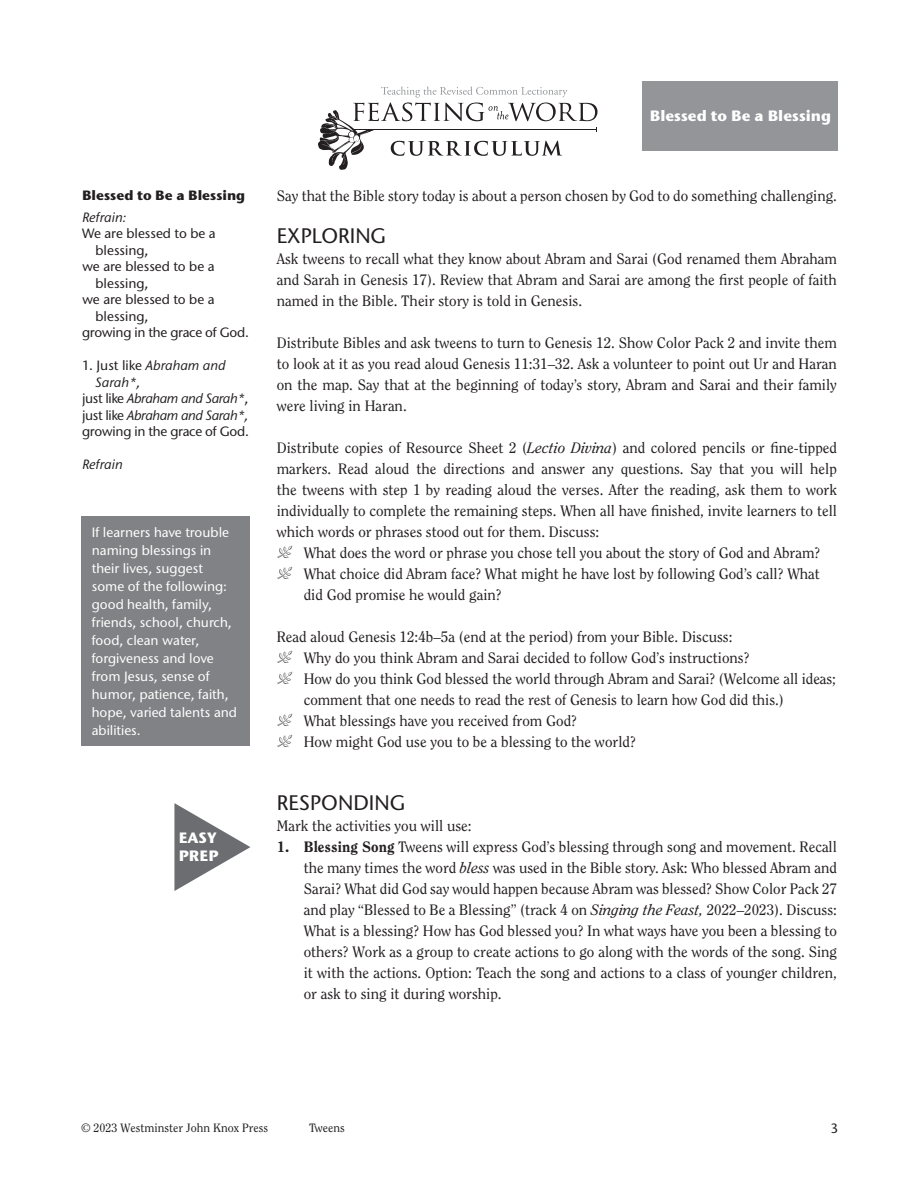
<style>
.page{position:relative;width:918px;height:1188px;background:#fff}
.page>*{position:absolute;margin:0;border:0;box-sizing:border-box;transform-origin:0 0}
.t1{font:500 21px "Stone Sans ITC Std";color:#231f20}
.t2{font:15px/21px "Clearface Std";color:#231f20;text-align:justify}
.t3{font:700 15px/18px "Stone Sans ITC Std";color:#fff}
.t4{font:500 13.5px/18px "Stone Sans ITC Std";color:#fff}
.t5{font:500 13.5px "Stone Sans ITC Std";color:#231f20}
.t6{font:italic 500 13.5px "Stone Sans ITC Std";letter-spacing:-.03em;color:#231f20}
.t7{font:500 13.5px "Stone Sans ITC Std";letter-spacing:-.02em;color:#231f20}
.t8{font:700 13.5px "Stone Sans ITC Std";color:#231f20}
.t9{font:italic 500 13.5px "Stone Sans ITC Std";color:#231f20}
.t10{font:12px "Clearface Std";color:#231f20}
.s1{font-style:italic}
.s2{font-style:normal}
.s3{font-family:"Type Embellishments Two";font-size:18px}
.s4{font-weight:800}
</style>
<div class="page">
<svg style="left:318px;top:86px;width:280px;height:84px"></svg>
<div style="left:643px;top:81px;width:195px;height:69px;background:#939598"></div>
<svg style="left:174px;top:803px;width:76px;height:88px"></svg>
<div style="left:81px;top:516px;width:169px;height:230px;background:#808285"></div>
<p class="t8" style="left:82px;top:186px;width:165px">Blessed to Be a Blessing</p>
<p class="t9" style="left:82px;top:209px;width:46px">Refrain:</p>
<p class="t5" style="left:82px;top:225px;width:135px">We are blessed to be a</p>
<p class="t5" style="left:96px;top:242px;width:54px">blessing,</p>
<p class="t5" style="left:82px;top:258px;width:134px">we are blessed to be a</p>
<p class="t5" style="left:96px;top:275px;width:54px">blessing,</p>
<p class="t5" style="left:82px;top:291px;width:134px">we are blessed to be a</p>
<p class="t5" style="left:96px;top:308px;width:54px">blessing,</p>
<p class="t7" style="left:82px;top:324px;width:168px">growing in the grace of God.</p>
<p class="t5" style="left:82px;top:357px;width:145px">1. Just like <span class="s1">Abraham and</span></p>
<p class="t6" style="left:96px;top:374px;width:46px">Sarah*,</p>
<p class="t6" style="left:82px;top:390px;width:168px"><span class="s2">just like</span> Abraham and Sarah*<span class="s2">,</span></p>
<p class="t6" style="left:82px;top:407px;width:168px"><span class="s2">just like</span> Abraham and Sarah*,</p>
<p class="t7" style="left:82px;top:423px;width:168px">growing in the grace of God.</p>
<p class="t9" style="left:82px;top:456px;width:42px">Refrain</p>
<p class="t4" style="left:92px;top:523px;width:147px">If learners have trouble naming blessings in their lives, suggest some of the following: good health, family, friends, school, church, food, clean water, forgiveness and love from Jesus, sense of humor, patience, faith, hope, varied talents and abilities.</p>
<p class="t3" style="left:179px;top:828px;width:41px">EASY<br>PREP</p>
<p class="t3" style="left:650px;top:107px;width:183px">Blessed to Be a Blessing</p>
<p class="t2" style="left:277px;top:185px;width:562px">Say that the Bible story today is about a person chosen by God to do something challenging.</p>
<h1 class="t1" style="left:277px;top:223px;width:111px">EXPLORING</h1>
<p class="t2" style="left:277px;top:248px;width:562px">Ask tweens to recall what they know about Abram and Sarai (God renamed them Abraham and Sarah in Genesis 17). Review that Abram and Sarai are among the first people of faith named in the Bible. Their story is told in Genesis.</p>
<p class="t2" style="left:277px;top:332px;width:562px">Distribute Bibles and ask tweens to turn to Genesis 12. Show Color Pack 2 and invite them to look at it as you read aloud Genesis 11:31–32. Ask a volunteer to point out Ur and Haran on the map. Say that at the beginning of today’s story, Abram and Sarai and their family were living in Haran.</p>
<p class="t2" style="left:277px;top:437px;width:562px">Distribute copies of Resource Sheet 2 (<span class="s1">Lectio Divina</span>) and colored pencils or fine-tipped</p>
<p class="t2" style="left:277px;top:458px;width:562px">markers. Read aloud the directions and answer any questions. Say that you will help</p>
<p class="t2" style="left:277px;top:479px;width:562px">the tweens with step 1 by reading aloud the verses. After the reading, ask them to work</p>
<p class="t2" style="left:277px;top:500px;width:562px">individually to complete the remaining steps. When all have finished, invite learners to tell</p>
<p class="t2" style="left:277px;top:521px;width:324px">which words or phrases stood out for them. Discuss:</p>
<p class="t2" style="left:277px;top:542px;width:545px"><span class="s3">P</span> What does the word or phrase you chose tell you about the story of God and Abram?</p>
<p class="t2" style="left:277px;top:563px;width:545px"><span class="s3">P</span> What choice did Abram face? What might he have lost by following God’s call? What</p>
<p class="t2" style="left:304px;top:584px;width:199px">did God promise he would gain?</p>
<p class="t2" style="left:277px;top:626px;width:457px">Read aloud Genesis 12:4b–5a (end at the period) from your Bible. Discuss:</p>
<p class="t2" style="left:277px;top:647px;width:474px"><span class="s3">P</span> Why do you think Abram and Sarai decided to follow God’s instructions?</p>
<p class="t2" style="left:277px;top:668px;width:561px"><span class="s3">P</span> How do you think God blessed the world through Abram and Sarai? (Welcome all ideas;</p>
<p class="t2" style="left:304px;top:689px;width:482px">comment that one needs to read the rest of Genesis to learn how God did this.)</p>
<p class="t2" style="left:277px;top:710px;width:302px"><span class="s3">P</span> What blessings have you received from God?</p>
<p class="t2" style="left:277px;top:731px;width:361px"><span class="s3">P</span> How might God use you to be a blessing to the world?</p>
<h1 class="t1" style="left:277px;top:790px;width:130px">RESPONDING</h1>
<p class="t2" style="left:277px;top:815px;width:196px">Mark the activities you will use:</p>
<p class="t2" style="left:304px;top:836px;width:535px;text-indent:-27px"><span class="s4">1. Blessing Song</span> Tweens will express God’s blessing through song and movement. Recall the many times the word <span class="s1">bless</span> was used in the Bible story. Ask: Who blessed Abram and Sarai? What did God say would happen because Abram was blessed? Show Color Pack 27 and play “Blessed to Be a Blessing” (track 4 on <span class="s1">Singing the Feast,</span> 2022–2023). Discuss:<br>What is a blessing? How has God blessed you? In what ways have you been a blessing to others? Work as a group to create actions to go along with the words of the song. Sing it with the actions. Option: Teach the song and actions to a class of younger children, or ask to sing it during worship.</p>
<p class="t10" style="left:81px;top:1121px;width:189px">© 2023 Westminster John Knox Press</p>
<p class="t10" style="left:309px;top:1121px;width:37px">Tweens</p>
<p class="t5" style="left:831px;top:1120px;width:9px">3</p>
</div>
